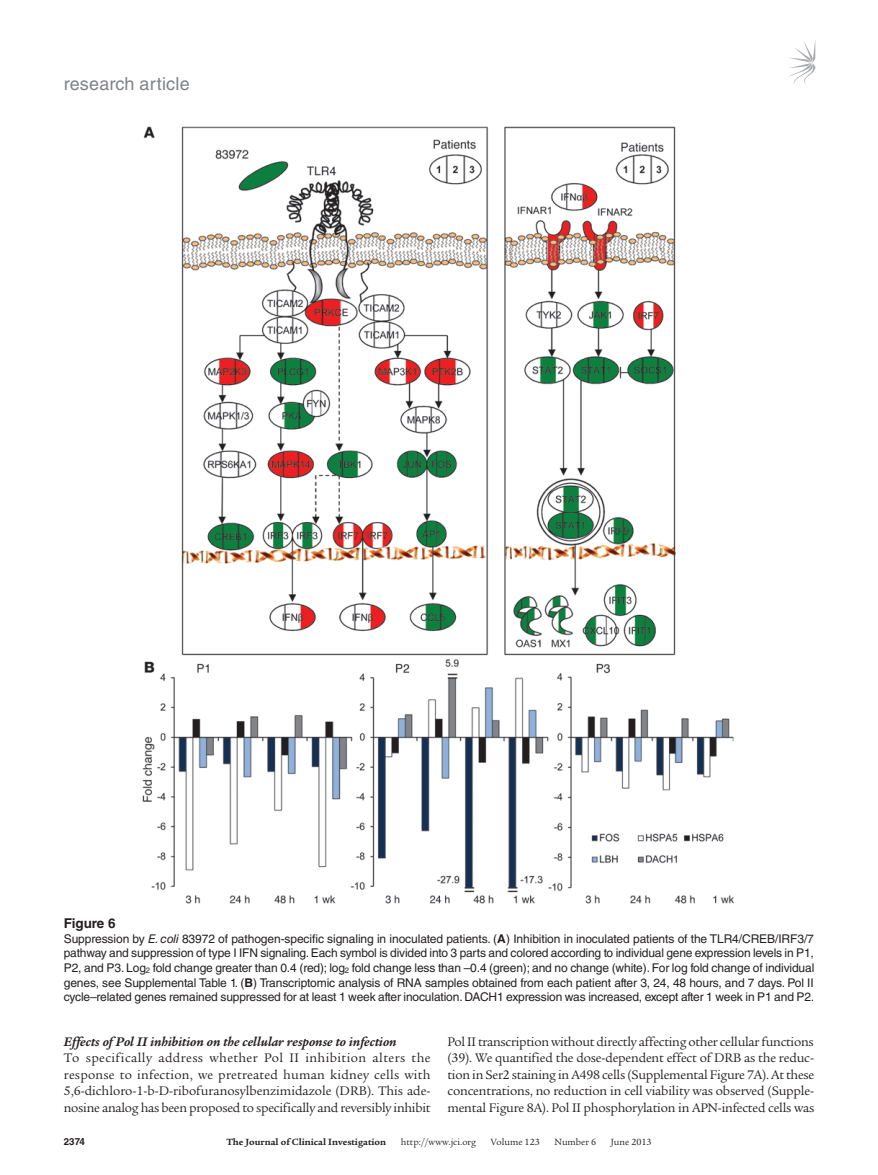
<style>
.page{position:relative;width:878px;height:1175px;background:#fff}
.page>*{position:absolute;margin:0;border:0;box-sizing:border-box;transform-origin:0 0}
.t1{font:18px "Helvetica LT Std";letter-spacing:.01em;color:#808285}
.t2{font:13.5px/16.5px "Legacy Serif Std";letter-spacing:-.02em;color:#231f20;text-align:justify}
.t3{font:italic 700 13.5px "Legacy Serif Std";color:#231f20}
.t4{font:700 13.5px "Helvetica LT Std";color:#231f20}
.t5{font:12px/14.7px "Helvetica LT Std";letter-spacing:-.01em;color:#231f20;text-align:justify}
.t6{font:9.75px "Legacy Serif Std";color:#231f20}
.t7{font:700 9.75px "Legacy Serif Std";color:#231f20}
.t8{font:700 9.75px "Helvetica LT Std";color:#231f20}
.s1{font-style:italic}
.s2{font-weight:700}
</style>
<div class="page">
<svg style="left:789px;top:42px;width:26px;height:43px"></svg>
<img style="left:142px;top:126px;width:592px;height:778px">
<h1 class="t1" style="left:64px;top:73px;width:127px">research article</h1>
<p class="t4" style="left:64px;top:915px;width:53px">Figure 6</p>
<p class="t5" style="left:64px;top:931px;width:752px">Suppression by <span class="s1">E. coli</span> 83972 of pathogen-specific signaling in inoculated patients. (<span class="s2">A</span>) Inhibition in inoculated patients of the TLR4/CREB/IRF3/7 pathway and suppression of type I IFN signaling. Each symbol is divided into 3 parts and colored according to individual gene expression levels in P1, P2, and P3. Log<sub>2</sub> fold change greater than 0.4 (red); log<sub>2</sub> fold change less than –0.4 (green); and no change (white). For log fold change of individual genes, see Supplemental Table 1. (<span class="s2">B</span>) Transcriptomic analysis of RNA samples obtained from each patient after 3, 24, 48 hours, and 7 days. Pol II cycle–related genes remained suppressed for at least 1 week after inoculation. DACH1 expression was increased, except after 1 week in P1 and P2.</p>
<p class="t3" style="left:64px;top:1033px;width:334px">Effects of Pol II inhibition on the cellular response to infection</p>
<p class="t2" style="left:64px;top:1049px;width:368px">To specifically address whether Pol II inhibition alters the response to infection, we pretreated human kidney cells with 5,6-dichloro-1-b-D-ribofuranosylbenzimidazole (DRB). This ade&shy;nosine analog has been proposed to specifically and reversibly inhibit</p>
<p class="t2" style="left:447px;top:1033px;width:368px">Pol II transcription without directly affecting other cellular functions (39). We quantified the dose-dependent effect of DRB as the reduc&shy;tion in Ser2 staining in A498 cells (Supplemental Figure 7A). At these concentrations, no reduction in cell viability was observed (Supple&shy;mental Figure 8A). Pol II phosphorylation in APN-infected cells was</p>
<p class="t8" style="left:64px;top:1135px;width:23px">2374</p>
<p class="t7" style="left:226px;top:1135px;width:161px">The Journal of Clinical Investigation</p>
<p class="t6" style="left:401px;top:1136px;width:77px">http://www.jci.org</p>
<p class="t6" style="left:491px;top:1136px;width:50px">Volume 123</p>
<p class="t6" style="left:554px;top:1136px;width:43px">Number 6</p>
<p class="t6" style="left:610px;top:1136px;width:42px">June 2013</p>
</div>
